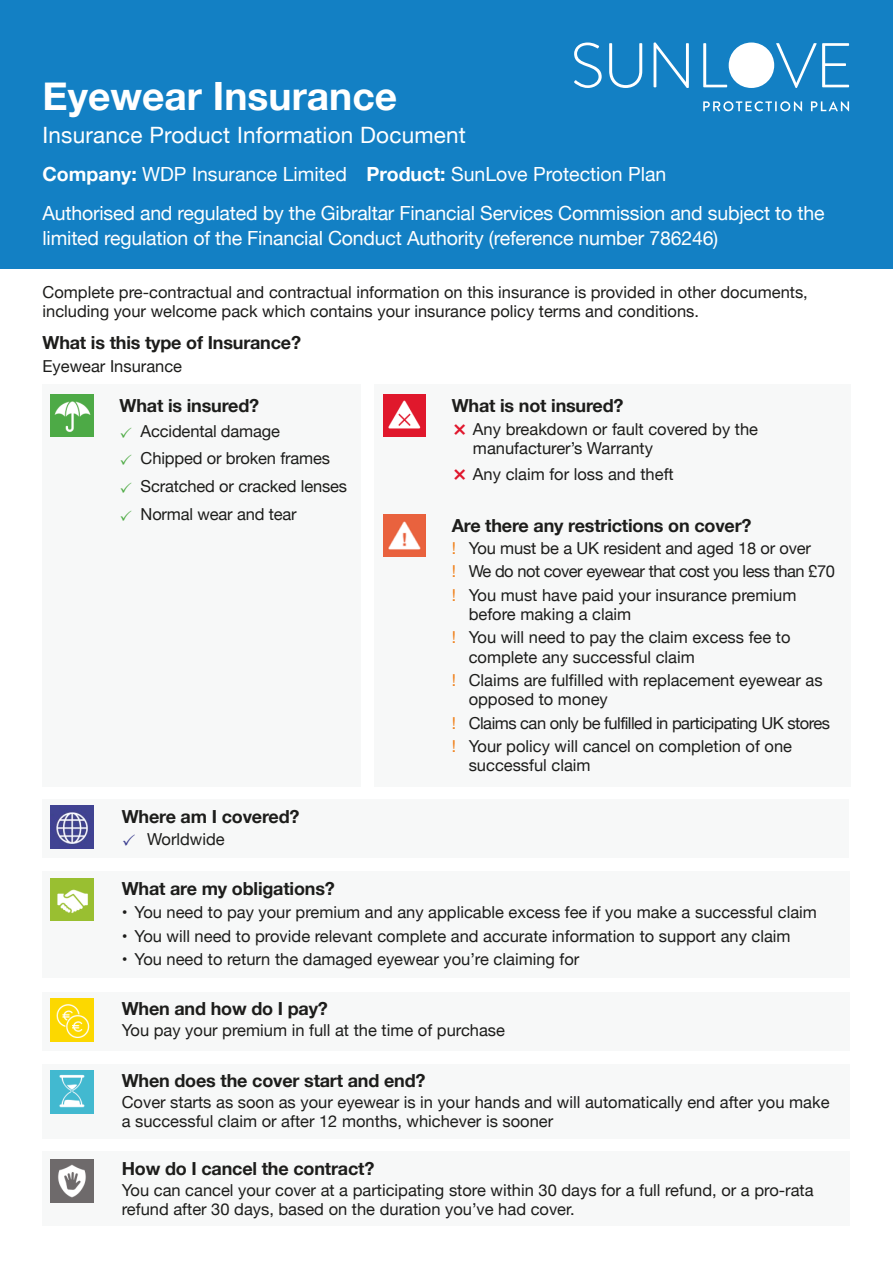
<style>
.page{position:relative;width:893px;height:1263px;background:#fff}
.page>*{position:absolute;margin:0;border:0;box-sizing:border-box;transform-origin:0 0}
.t1{font:700 39px "Helvetica Neue";color:#fff}
.t2{font:22.5px "Helvetica Neue";letter-spacing:.01em;color:#fff}
.t3{font:19.5px/38.2px "Helvetica Neue";letter-spacing:-.01em;color:#fff}
.t4{font:700 18px "Helvetica Neue";letter-spacing:-.01em;color:#1d1d1b}
.t5{font:16.5px/23.4px "Helvetica Neue";color:#1d1d1b}
.s1{font-weight:700}
.s2{color:#f0821d}
</style>
<div class="page">
<div style="left:43px;top:384px;width:318px;height:402px;background:#f7f8f8"></div>
<div style="left:374px;top:384px;width:476px;height:111px;background:#f7f8f8"></div>
<div style="left:374px;top:490px;width:476px;height:296px;background:#f7f8f8"></div>
<div style="left:0;top:0;width:893px;height:269px;background:#1380c4"></div>
<img style="left:51px;top:394px;width:42px;height:43px">
<img style="left:383px;top:394px;width:43px;height:43px">
<img style="left:383px;top:514px;width:42px;height:43px">
<div style="left:43px;top:799px;width:806px;height:59px;background:#f7f8f8"></div>
<img style="left:51px;top:806px;width:42px;height:42px">
<svg style="left:574px;top:43px;width:28px;height:45px"></svg>
<svg style="left:609px;top:43px;width:33px;height:45px"></svg>
<svg style="left:654px;top:43px;width:35px;height:45px"></svg>
<svg style="left:703px;top:43px;width:24px;height:44px"></svg>
<div style="left:729px;top:43px;width:45px;height:45px;background:#fff;border-radius:50%"></div>
<svg style="left:776px;top:43px;width:73px;height:45px"></svg>
<svg style="left:811px;top:101px;width:38px;height:10px"></svg>
<svg style="left:703px;top:101px;width:99px;height:10px"></svg>
<div style="left:43px;top:872px;width:807px;height:106px;background:#f7f8f8"></div>
<img style="left:51px;top:878px;width:42px;height:43px">
<div style="left:43px;top:992px;width:807px;height:58px;background:#f7f8f8"></div>
<img style="left:51px;top:999px;width:42px;height:42px">
<div style="left:43px;top:1064px;width:807px;height:74px;background:#f7f8f8"></div>
<img style="left:51px;top:1071px;width:42px;height:42px">
<div style="left:43px;top:1152px;width:807px;height:74px;background:#f7f8f8"></div>
<img style="left:51px;top:1159px;width:42px;height:43px">
<h1 class="t1" style="left:43px;top:65px;width:356px">Eyewear Insurance</h1>
<h2 class="t2" style="left:43px;top:119px;width:425px">Insurance Product Information Document</h2>
<p class="t3" style="left:43px;top:157px;width:783px"><span class="s1">Company:</span> WDP Insurance Limited <span class="s1">Product:</span> SunLove Protection Plan<br>Authorised and regulated by the Gibraltar Financial Services Commission and subject to the</p>
<p class="t3" style="left:43px;top:220px;width:677px">limited regulation of the Financial Conduct Authority (reference number 786246)</p>
<p class="t5" style="left:43px;top:284px;width:767px;line-height:18.8px">Complete pre-contractual and contractual information on this insurance is provided in other documents, including your welcome pack which contains your insurance policy terms and conditions.</p>
<p class="t4" style="left:43px;top:328px;width:260px">What is this type of Insurance?</p>
<p class="t5" style="left:43px;top:355px;width:141px">Eyewear Insurance</p>
<p class="t4" style="left:120px;top:391px;width:141px">What is insured?</p>
<p class="t5" style="left:141px;top:418px;width:208px;line-height:27.8px">Accidental damage<br>Chipped or broken frames<br>Scratched or cracked lenses<br>Normal wear and tear</p>
<p class="t4" style="left:452px;top:391px;width:173px">What is not insured?</p>
<p class="t5" style="left:473px;top:420px;width:287px;line-height:19.2px">Any breakdown or fault covered by the manufacturer’s Warranty</p>
<p class="t5" style="left:473px;top:463px;width:202px">Any claim for loss and theft</p>
<p class="t4" style="left:452px;top:511px;width:301px">Are there any restrictions on cover?</p>
<p class="t5" style="left:452px;top:537px;width:385px"><span class="s2">!</span> You must be a UK resident and aged 18 or over<br><span class="s2">!</span> We do not cover eyewear that cost you less than £70 <span class="s2">!</span> You must have paid your insurance premium</p>
<p class="t5" style="left:452px;top:603px;width:340px;text-indent:17px">before making a claim<br><span class="s2">!</span> You will need to pay the claim excess fee to</p>
<p class="t5" style="left:452px;top:646px;width:372px;text-indent:17px">complete any successful claim<br><span class="s2">!</span> Claims are fulfilled with replacement eyewear as</p>
<p class="t5" style="left:452px;top:689px;width:380px;text-indent:17px">opposed to money<br><span class="s2">!</span> Claims can only be fulfilled in participating UK stores <span class="s2">!</span> Your policy will cancel on completion of one</p>
<p class="t5" style="left:469px;top:755px;width:123px">successful claim</p>
<p class="t4" style="left:122px;top:802px;width:179px">Where am I covered?</p>
<p class="t5" style="left:147px;top:829px;width:79px">Worldwide</p>
<p class="t4" style="left:122px;top:874px;width:215px">What are my obligations?</p>
<p class="t5" style="left:122px;top:901px;width:697px">• You need to pay your premium and any applicable excess fee if you make a successful claim</p>
<p class="t5" style="left:122px;top:925px;width:670px">• You will need to provide relevant complete and accurate information to support any claim</p>
<p class="t5" style="left:122px;top:948px;width:459px">• You need to return the damaged eyewear you’re claiming for</p>
<p class="t4" style="left:122px;top:994px;width:208px">When and how do I pay?</p>
<p class="t5" style="left:122px;top:1019px;width:385px">You pay your premium in full at the time of purchase</p>
<p class="t4" style="left:122px;top:1067px;width:305px">When does the cover start and end?</p>
<p class="t5" style="left:122px;top:1093px;width:709px;line-height:19.5px">Cover starts as soon as your eyewear is in your hands and will automatically end after you make a successful claim or after 12 months, whichever is sooner</p>
<p class="t4" style="left:122px;top:1154px;width:254px">How do I cancel the contract?</p>
<p class="t5" style="left:122px;top:1181px;width:693px;line-height:19.5px">You can cancel your cover at a participating store within 30 days for a full refund, or a pro-rata refund after 30 days, based on the duration you’ve had cover.</p>
</div>
